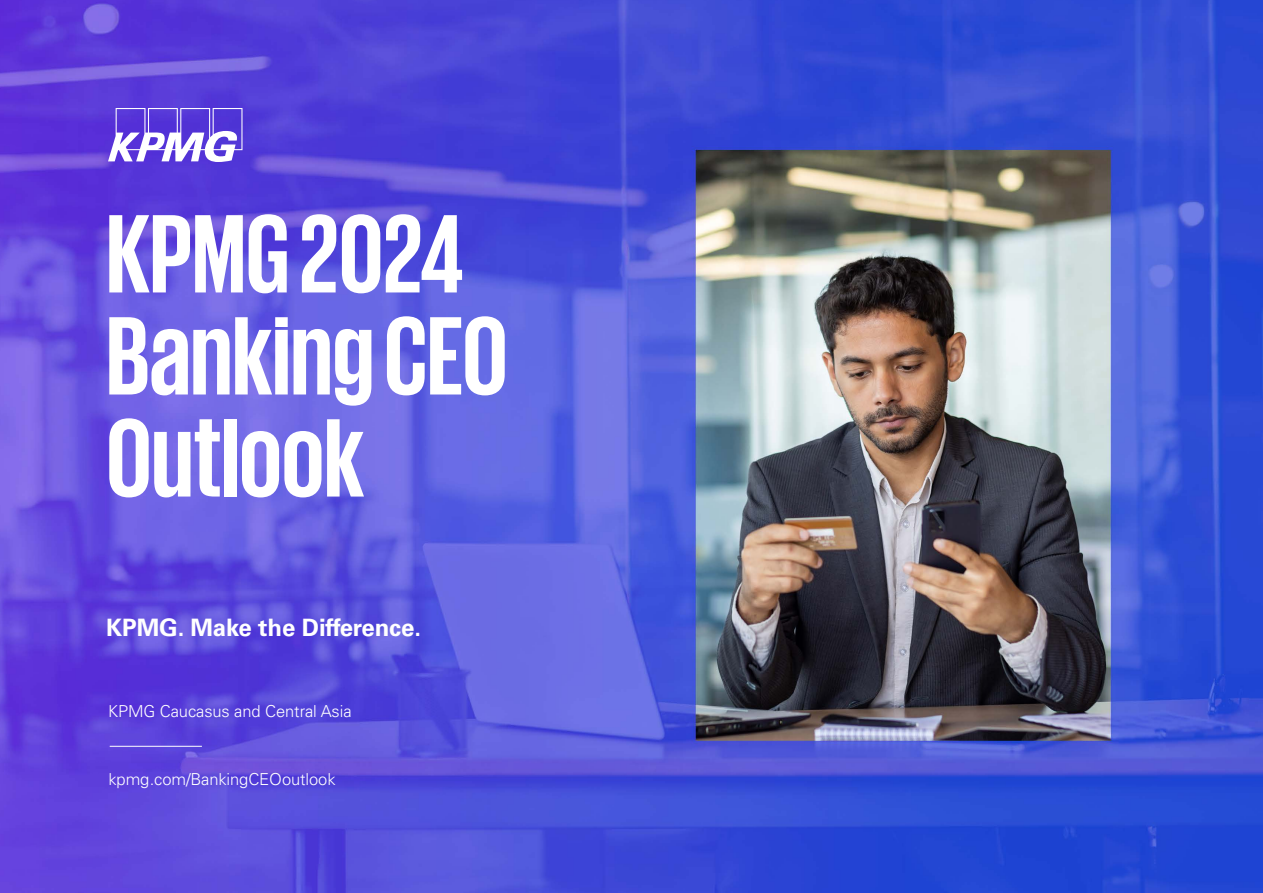
<style>
.page{position:relative;width:1263px;height:893px;background:#fff}
.page>*{position:absolute;margin:0;border:0;box-sizing:border-box;transform-origin:0 0}
.t1{font:700 114px/102px "KPMG";letter-spacing:-.005em;color:#fff}
.t2{font:700 24px "Univers LT Std";letter-spacing:-.005em;color:#fff}
.t3{font:300 16.5px "Univers LT Std";letter-spacing:-.005em;color:#fff}
</style>
<div class="page">
<img style="left:0;top:0;width:1263px;height:893px">
<svg style="left:108px;top:108px;width:134px;height:54px"></svg>
<hr style="left:110px;top:746px;width:92px;height:1px;background:#fff">
<h1 class="t1" style="left:106px;top:200px;width:403px">KPMG 2024<br>Banking CEO<br>Outlook</h1>
<h2 class="t2" style="left:106px;top:613px;width:316px">KPMG. Make the Difference.</h2>
<p class="t3" style="left:108px;top:701px;width:245px">KPMG Caucasus and Central Asia</p>
<p class="t3" style="left:108px;top:769px;width:229px">kpmg.com/BankingCEOoutlook</p>
</div>
